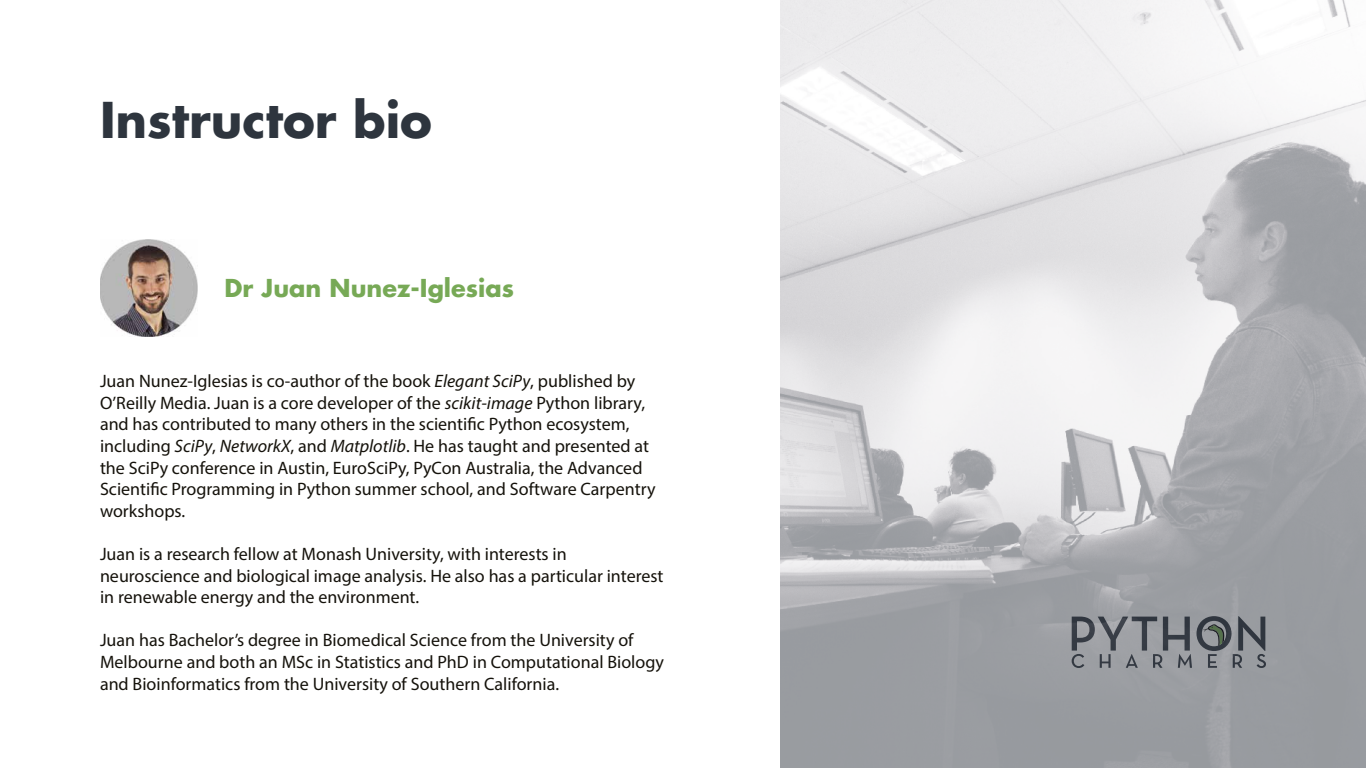
<style>
.page{position:relative;width:1366px;height:768px;background:#fff}
.page>*{position:absolute;margin:0;border:0;box-sizing:border-box;transform-origin:0 0}
.t1{font:700 48px "Futura";color:#2e353e}
.t2{font:700 24px "Futura";color:#77a956}
.t3{font:18px/21.6px "Myriad Pro";color:#15120b}
.s1{font-style:italic}
</style>
<div class="page">
<img style="left:780px;top:0;width:586px;height:768px">
<img style="left:100px;top:240px;width:97px;height:97px">
<h1 class="t1" style="left:100px;top:88px;width:334px">Instructor bio</h1>
<h2 class="t2" style="left:224px;top:272px;width:291px">Dr Juan Nunez-Iglesias</h2>
<p class="t3" style="left:100px;top:370px;width:557px">Juan Nunez-Iglesias is co-author of the book <span class="s1">Elegant SciPy</span>, published by O’Reilly Media. Juan is a core developer of the <span class="s1">scikit-image</span> Python library, and has contributed to many others in the scientific Python ecosystem, including <span class="s1">SciPy</span>, <span class="s1">NetworkX</span>, and <span class="s1">Matplotlib</span>. He has taught and presented at the SciPy conference in Austin, EuroSciPy, PyCon Australia, the Advanced Scientific Programming in Python summer school, and Software Carpentry workshops.</p>
<p class="t3" style="left:100px;top:543px;width:565px">Juan is a research fellow at Monash University, with interests in neuroscience and biological image analysis. He also has a particular interest in renewable energy and the environment.</p>
<p class="t3" style="left:100px;top:629px;width:565px">Juan has Bachelor’s degree in Biomedical Science from the University of<br>Melbourne and both an MSc in Statistics and PhD in Computational Biology and Bioinformatics from the University of Southern California.</p>
</div>
